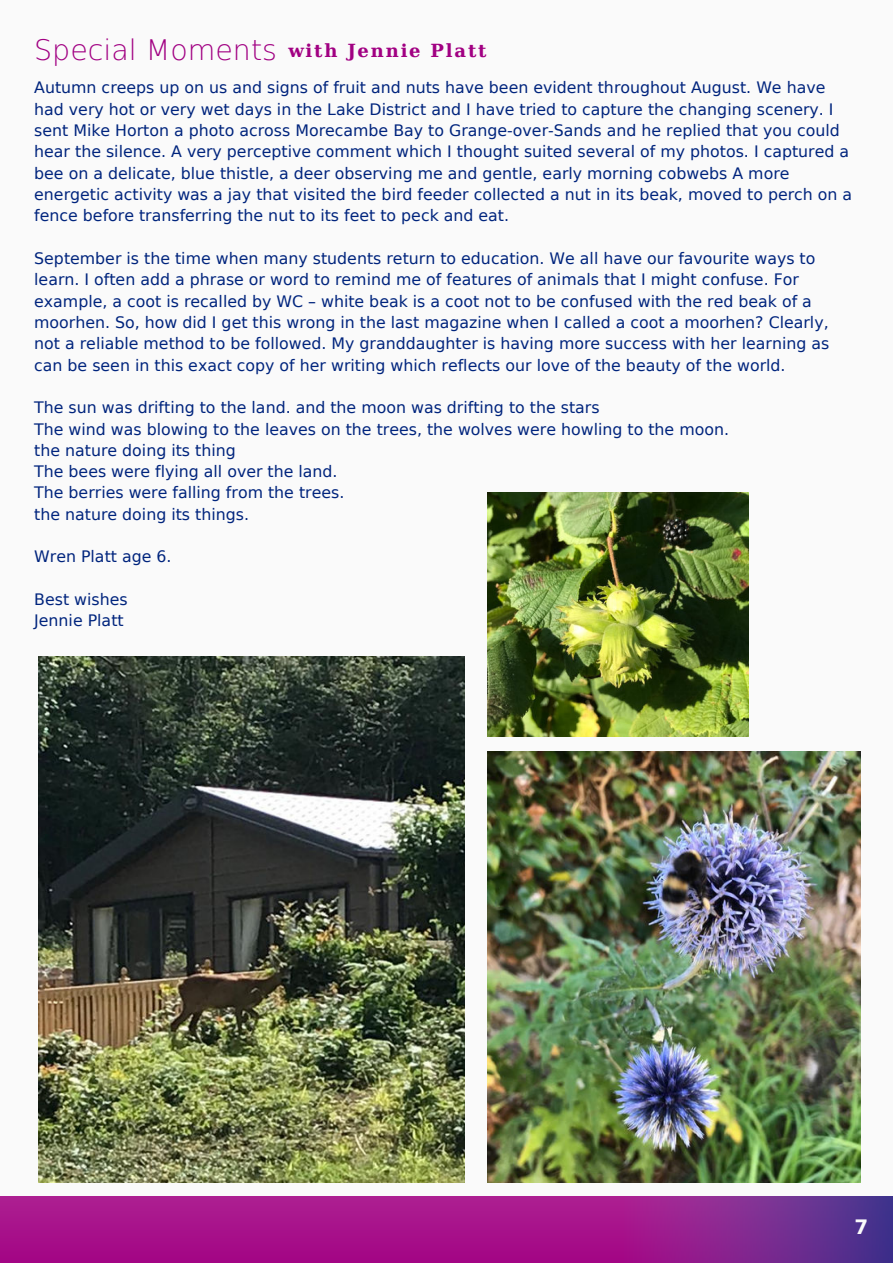
<style>
.page{position:relative;width:893px;height:1264px;background:#fff}
.page>*{position:absolute;margin:0;border:0;box-sizing:border-box;transform-origin:0 0}
.t1{font:700 19.8px "DejaVu Sans";color:#fafafa}
.t2{font:700 18px "DejaVu Serif";letter-spacing:.1em;color:#a10082}
.t3{font:15.75px/21.3px "DejaVu Sans";color:#00247d}
.s1{font-family:"DejaVu Sans";font-weight:200;font-size:28.5px}
</style>
<div class="page">
<div style="left:0;top:0;width:892px;height:1262px;background:#fafafa"></div>
<img style="left:0;top:1196px;width:892px;height:66px">
<img style="left:487px;top:751px;width:373px;height:431px">
<img style="left:38px;top:656px;width:426px;height:526px">
<img style="left:487px;top:493px;width:261px;height:244px">
<p class="t2" style="left:34px;top:36px;width:453px"><span class="s1">Special Moments</span> with Jennie Platt</p>
<p class="t3" style="left:34px;top:77px;width:819px">Autumn creeps up on us and signs of fruit and nuts have been evident throughout August. We have had very hot or very wet days in the Lake District and I have tried to capture the changing scenery. I sent Mike Horton a photo across Morecambe Bay to Grange-over-Sands and he replied that you could hear the silence. A very perceptive comment which I thought suited several of my photos. I captured a bee on a delicate, blue thistle, a deer observing me and gentle, early morning cobwebs A more energetic activity was a jay that visited the bird feeder collected a nut in its beak, moved to perch on a fence before transferring the nut to its feet to peck and eat.</p>
<p class="t3" style="left:34px;top:247px;width:796px">September is the time when many students return to education. We all have our favourite ways to learn. I often add a phrase or word to remind me of features of animals that I might confuse. For example, a coot is recalled by WC – white beak is a coot not to be confused with the red beak of a moorhen. So, how did I get this wrong in the last magazine when I called a coot a moorhen? Clearly, not a reliable method to be followed. My granddaughter is having more success with her learning as can be seen in this exact copy of her writing which reflects our love of the beauty of the world.</p>
<p class="t3" style="left:34px;top:396px;width:696px">The sun was drifting to the land. and the moon was drifting to the stars<br>The wind was blowing to the leaves on the trees, the wolves were howling to the moon. the nature doing its thing<br>The bees were flying all over the land.<br>The berries were falling from the trees.<br>the nature doing its things.</p>
<p class="t3" style="left:34px;top:545px;width:139px">Wren Platt age 6.</p>
<p class="t3" style="left:34px;top:588px;width:95px">Best wishes<br>Jennie Platt</p>
<p class="t1" style="left:854px;top:1210px;width:15px">7</p>
</div>
